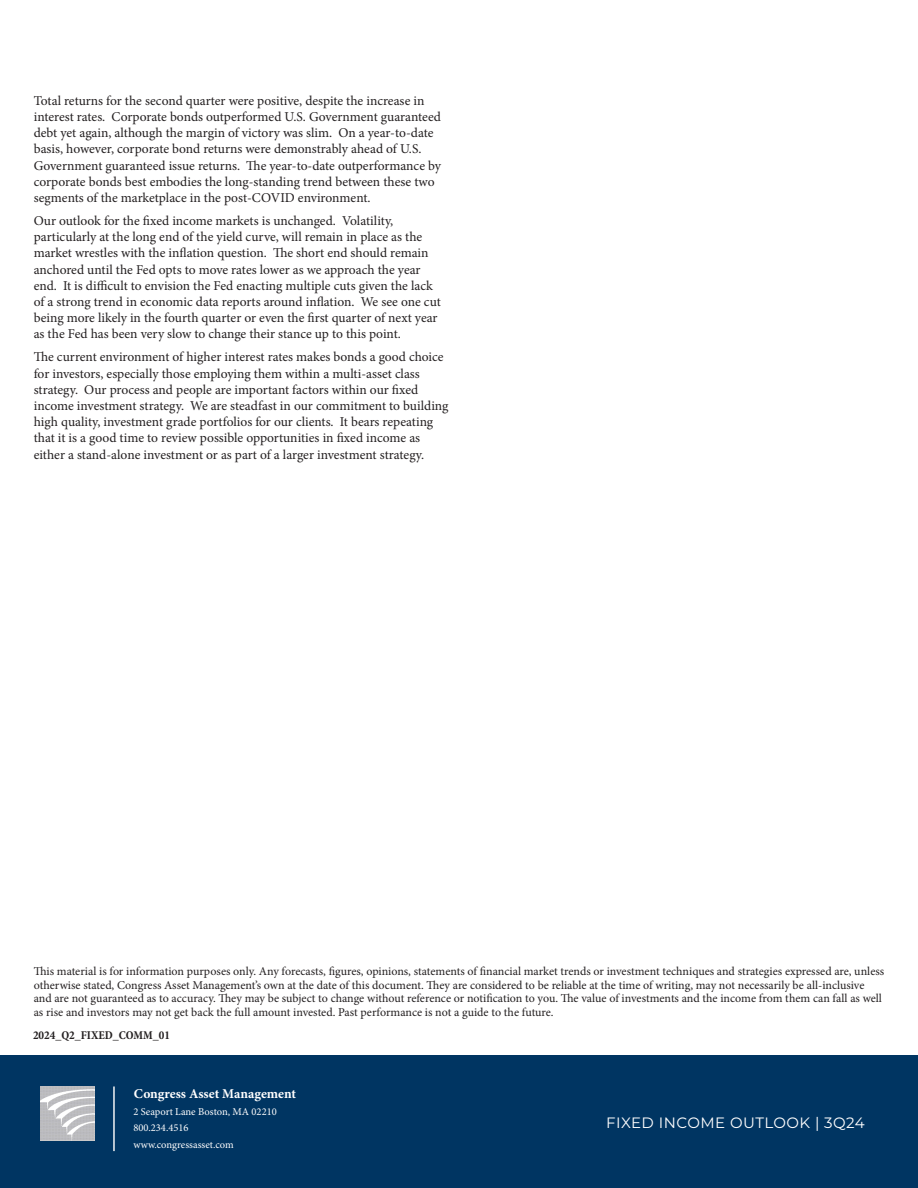
<style>
.page{position:relative;width:918px;height:1188px;background:#fff}
.page>*{position:absolute;margin:0;border:0;box-sizing:border-box;transform-origin:0 0}
.t1{font:15px "Montserrat";letter-spacing:.03em;color:#fff}
.t2{font:13.5px/16.2px "Minion Pro";letter-spacing:-.005em;color:#231f20}
.t3{font:700 13.5px "Minion Pro";color:#fff}
.t4{font:12px/13.5px "Minion Pro";letter-spacing:-.005em;color:#231f20}
.t5{font:700 condensed 12px "Minion Pro";color:#231f20}
.t6{font:10.5px/16.5px "Minion Pro";color:#fff}
</style>
<div class="page">
<div style="left:0;top:1055px;width:918px;height:133px;background:#003562"></div>
<hr style="left:113px;top:1086px;width:2px;height:65px;background:#f2f3f4">
<img style="left:40px;top:1086px;width:54px;height:54px">
<p class="t2" style="left:34px;top:93px;width:409px">Total returns for the second quarter were positive, despite the increase in interest rates. Corporate bonds outperformed U.S. Government guaranteed debt yet again, although the margin of victory was slim. On a year-to-date basis, however, corporate bond returns were demonstrably ahead of U.S.<br>Government guaranteed issue returns. The year-to-date outperformance by corporate bonds best embodies the long-standing trend between these two segments of the marketplace in the post-COVID environment.</p>
<p class="t2" style="left:34px;top:213px;width:409px">Our outlook for the fixed income markets is unchanged. Volatility, particularly at the long end of the yield curve, will remain in place as the market wrestles with the inflation question. The short end should remain anchored until the Fed opts to move rates lower as we approach the year end. It is difficult to envision the Fed enacting multiple cuts given the lack of a strong trend in economic data reports around inflation. We see one cut being more likely in the fourth quarter or even the first quarter of next year as the Fed has been very slow to change their stance up to this point.</p>
<p class="t2" style="left:34px;top:349px;width:416px">The current environment of higher interest rates makes bonds a good choice for investors, especially those employing them within a multi-asset class strategy. Our process and people are important factors within our fixed income investment strategy. We are steadfast in our commitment to building high quality, investment grade portfolios for our clients. It bears repeating that it is a good time to review possible opportunities in fixed income as either a stand-alone investment or as part of a larger investment strategy.</p>
<p class="t4" style="left:34px;top:965px;width:852px">This material is for information purposes only. Any forecasts, figures, opinions, statements of financial market trends or investment techniques and strategies expressed are, unless otherwise stated, Congress Asset Management’s own at the date of this document. They are considered to be reliable at the time of writing, may not necessarily be all-inclusive and are not guaranteed as to accuracy. They may be subject to change without reference or notification to you. The value of investments and the income from them can fall as well as rise and investors may not get back the full amount invested. Past performance is not a guide to the future.</p>
<p class="t5" style="left:33px;top:1027px;width:138px">2024_Q2_FIXED_COMM_01</p>
<p class="t3" style="left:134px;top:1084px;width:164px">Congress Asset Management</p>
<p class="t6" style="left:133px;top:1103px;width:145px">2 Seaport Lane Boston, MA 02210<br>800.234.4516 www.congressasset.com</p>
<p class="t1" style="left:606px;top:1112px;width:260px">FIXED INCOME OUTLOOK | 3Q24</p>
</div>
